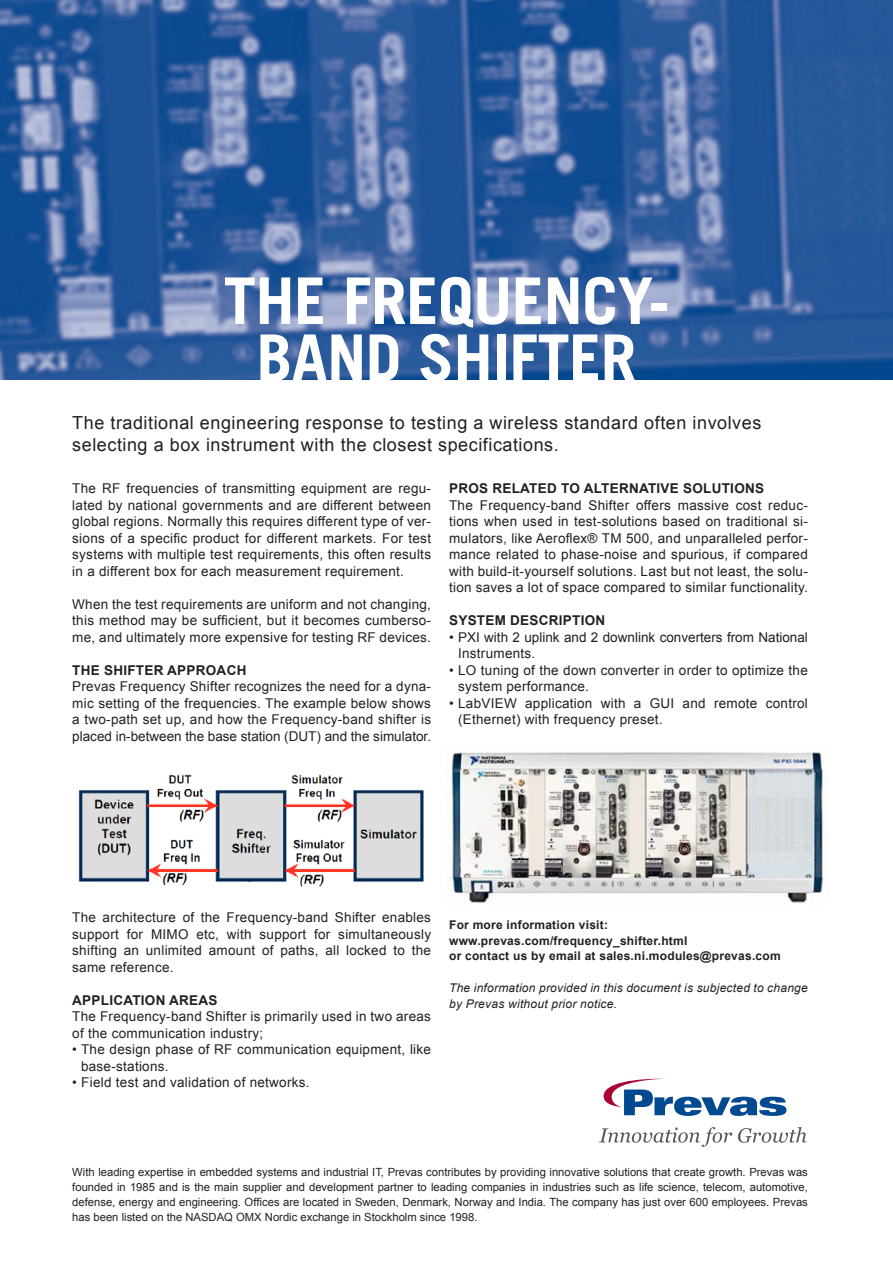
<style>
.page{position:relative;width:893px;height:1263px;background:#fff}
.page>*{position:absolute;margin:0;border:0;box-sizing:border-box;transform-origin:0 0}
.Brödtext{font:700 64.5px/57px "Trade Gothic LT Std";letter-spacing:-.01em;color:#fff;text-align:center}
.Ingress{font:18px/22.5px "Arial";letter-spacing:.03em;color:#231f20}
.Brödtext-2{font:13.5px/16.5px "Arial";letter-spacing:.02em;color:#231f20;text-align:justify}
.Brödtext-3{font:700 13.5px "Arial";letter-spacing:.02em;color:#231f20}
.Brödtext-4{font:13.5px/16.5px "Arial";color:#231f20}
.Brödtext-5{font:700 12px/15.8px "Arial";letter-spacing:.02em;color:#231f20}
.Brödtext-6{font:italic 12px/15.8px "Arial";letter-spacing:.02em;color:#231f20}
.Test_sidfot{font:11.25px/15px "Arial";color:#231f20;text-align:justify}
</style>
<div class="page">
<img style="left:0;top:0;width:893px;height:380px">
<svg style="left:599px;top:1127px;width:133px;height:20px"></svg>
<svg style="left:738px;top:1127px;width:68px;height:16px"></svg>
<svg style="left:603px;top:1079px;width:183px;height:37px"></svg>
<img style="left:446px;top:751px;width:380px;height:152px">
<img style="left:78px;top:774px;width:346px;height:113px">
<p class="Brödtext" style="left:224px;top:272px;width:447px">THE FREQUENCY-<br>BAND SHIFTER</p>
<p class="Ingress" style="left:72px;top:412px;width:691px">The traditional engineering response to testing a wireless standard often involves selecting a box instrument with the closest specifications.</p>
<p class="Brödtext-2" style="left:72px;top:480px;width:360px">The RF frequencies of transmitting equipment are regu&shy;lated by national governments and are different between global regions. Normally this requires different type of ver-</p>
<p class="Brödtext-2" style="left:72px;top:530px;width:360px">sions of a specific product for different markets. For test systems with multiple test requirements, this often results in a different box for each measurement requirement.</p>
<p class="Brödtext-2" style="left:72px;top:596px;width:360px">When the test requirements are uniform and not changing, this method may be sufficient, but it becomes cumberso&shy;me, and ultimately more expensive for testing RF devices.</p>
<p class="Brödtext-3" style="left:72px;top:661px;width:176px">THE SHIFTER APPROACH</p>
<p class="Brödtext-2" style="left:72px;top:678px;width:360px">Prevas Frequency Shifter recognizes the need for a dyna&shy;mic setting of the frequencies. The example below shows a two-path set up, and how the Frequency-band shifter is placed in-between the base station (DUT) and the simulator.</p>
<p class="Brödtext-3" style="left:449px;top:479px;width:316px">PROS RELATED TO ALTERNATIVE SOLUTIONS</p>
<p class="Brödtext-2" style="left:449px;top:497px;width:360px">The Frequency-band Shifter offers massive cost reduc&shy;tions when used in test-solutions based on traditional si&shy;mulators, like Aeroflex® TM 500, and unparalleled perfor&shy;mance related to phase-noise and spurious, if compared with build-it-yourself solutions. Last but not least, the solu&shy;tion saves a lot of space compared to similar functionality.</p>
<p class="Brödtext-3" style="left:449px;top:611px;width:158px">SYSTEM DESCRIPTION</p>
<p class="Brödtext-4" style="left:458px;top:629px;width:351px;text-indent:-9px">• PXI with 2 uplink and 2 downlink converters from National<br>Instruments.</p>
<p class="Brödtext-2" style="left:458px;top:662px;width:351px;text-indent:-9px">• LO tuning of the down converter in order to optimize the system performance.</p>
<p class="Brödtext-2" style="left:458px;top:695px;width:351px;text-indent:-9px">• LabVIEW application with a GUI and remote control (Ethernet) with frequency preset.</p>
<p class="Brödtext-2" style="left:72px;top:909px;width:360px">The architecture of the Frequency-band Shifter enables support for MIMO etc, with support for simultaneously shifting an unlimited amount of paths, all locked to the same reference.</p>
<p class="Brödtext-3" style="left:72px;top:991px;width:147px">APPLICATION AREAS</p>
<p class="Brödtext-2" style="left:72px;top:1008px;width:360px">The Frequency-band Shifter is primarily used in two areas of the communication industry;</p>
<p class="Brödtext-2" style="left:81px;top:1041px;width:351px;text-indent:-9px">• The design phase of RF communication equipment, like base-stations.</p>
<p class="Brödtext-2" style="left:72px;top:1074px;width:239px">• Field test and validation of networks.</p>
<p class="Brödtext-5" style="left:449px;top:917px;width:240px">For more information visit: www.prevas.com/frequency_shifter.html</p>
<p class="Brödtext-5" style="left:449px;top:949px;width:333px">or contact us by email at sales.ni.modules@prevas.com</p>
<p class="Brödtext-6" style="left:449px;top:980px;width:360px">The information provided in this document is subjected to change by Prevas without prior notice.</p>
<p class="Test_sidfot" style="left:72px;top:1164px;width:737px">With leading expertise in embedded systems and industrial IT, Prevas contributes by providing innovative solutions that create growth. Prevas was founded in 1985 and is the main supplier and development partner to leading companies in industries such as life science, telecom, automotive, defense, energy and engineering. Offices are located in Sweden, Denmark, Norway and India. The company has just over 600 employees. Prevas has been listed on the NASDAQ OMX Nordic exchange in Stockholm since 1998.</p>
</div>
